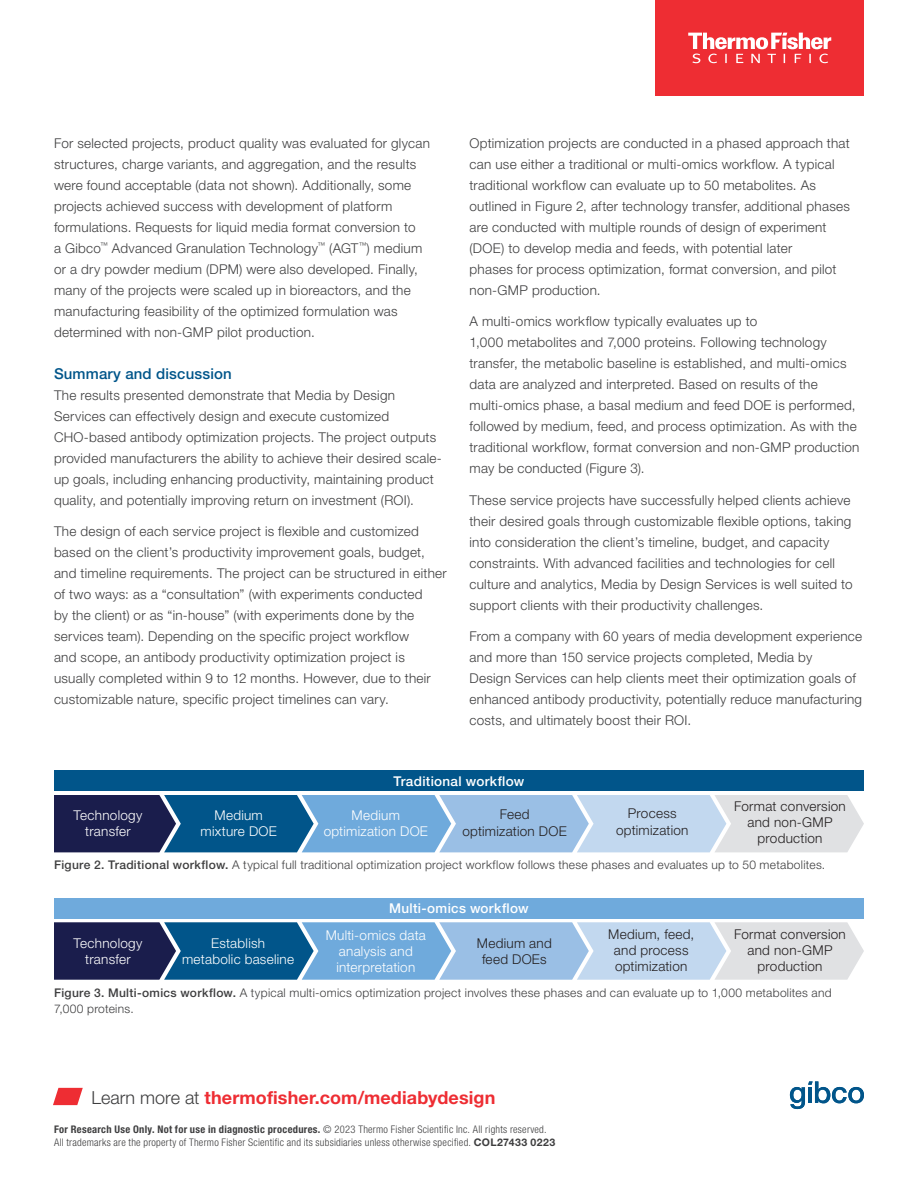
<style>
.page{position:relative;width:918px;height:1188px;background:#fff}
.page>*{position:absolute;margin:0;border:0;box-sizing:border-box;transform-origin:0 0}
.CTA{font:700 18px "Helvetica Neue LTW1 G";letter-spacing:.005em;color:#ee2d33}
.Content_Header{font:500 15px "Helvetica Neue LTW1 G";letter-spacing:.01em;color:#01558a}
.Body__Copy__No_Basel{font:300 13.5px/21px "Helvetica Neue LTW1 G";letter-spacing:.02em;color:#3e3e3f}
.Body__Copy__No_Basel-2{font:300 13.5px/16.2px "Helvetica Neue LTW1 G";letter-spacing:.02em;color:#231f20;text-align:center}
.Body__Copy__No_Basel-3{font:300 13.5px/16.2px "Helvetica Neue LTW1 G";letter-spacing:.02em;color:#fff;text-align:center}
.Body__Copy__No_Basel-4{font:500 13.5px "Helvetica Neue LTW1 G";letter-spacing:.025em;color:#fff}
.Figure_Caption{font:300 12px/15.8px "Helvetica Neue LTW1 G";letter-spacing:.025em;color:#3e3e3f}
.Copyright___Tactic{font:300 condensed 10.5px/13.5px "Helvetica Neue LTW1 G";letter-spacing:.025em;color:#3e3e3f}
.s1{font-weight:500}
.s2{font-weight:300;color:#3e3e3f}
.s3{font-weight:700}
.s4{font-weight:700;font-stretch:normal}
</style>
<div class="page">
<svg style="left:53px;top:1088px;width:30px;height:17px"></svg>
<svg style="left:54px;top:795px;width:810px;height:57px;background:#7d9fc1"></svg>
<div style="left:54px;top:771px;width:810px;height:20px;background:#01558a"></div>
<div style="left:54px;top:898px;width:810px;height:21px;background:#6faadc"></div>
<svg style="left:54px;top:922px;width:810px;height:58px;background:#7fa0c2"></svg>
<svg style="left:790px;top:1081px;width:74px;height:28px"></svg>
<div style="left:656px;top:0;width:208px;height:96px;background:#ee2d33"></div>
<svg style="left:688px;top:33px;width:143px;height:30px"></svg>
<p class="Body__Copy__No_Basel" style="left:54px;top:132px;width:377px">For selected projects, product quality was evaluated for glycan structures, charge variants, and aggregation, and the results were found acceptable (data not shown). Additionally, some projects achieved success with development of platform formulations. Requests for liquid media format conversion to<br>a Gibco<sup>™</sup> Advanced Granulation Technology<sup>™</sup> (AGT<sup>™</sup>) medium or a dry powder medium (DPM) were also developed. Finally, many of the projects were scaled up in bioreactors, and the manufacturing feasibility of the optimized formulation was determined with non-GMP pilot production.</p>
<p class="Content_Header" style="left:54px;top:364px;width:179px">Summary and discussion</p>
<p class="Body__Copy__No_Basel" style="left:54px;top:384px;width:389px">The results presented demonstrate that Media by Design Services can effectively design and execute customized CHO-based antibody optimization projects. The project outputs provided manufacturers the ability to achieve their desired scale&shy;up goals, including enhancing productivity, maintaining product quality, and potentially improving return on investment (ROI).</p>
<p class="Body__Copy__No_Basel" style="left:54px;top:521px;width:394px">The design of each service project is flexible and customized based on the client’s productivity improvement goals, budget, and timeline requirements. The project can be structured in either of two ways: as a “consultation” (with experiments conducted<br>by the client) or as “in-house” (with experiments done by the services team). Depending on the specific project workflow<br>and scope, an antibody productivity optimization project is usually completed within 9 to 12 months. However, due to their customizable nature, specific project timelines can vary.</p>
<p class="Body__Copy__No_Basel" style="left:470px;top:132px;width:382px">Optimization projects are conducted in a phased approach that can use either a traditional or multi-omics workflow. A typical traditional workflow can evaluate up to 50 metabolites. As outlined in Figure 2, after technology transfer, additional phases are conducted with multiple rounds of design of experiment (DOE) to develop media and feeds, with potential later<br>phases for process optimization, format conversion, and pilot non-GMP production.</p>
<p class="Body__Copy__No_Basel" style="left:470px;top:311px;width:392px">A multi-omics workflow typically evaluates up to<br>1,000 metabolites and 7,000 proteins. Following technology transfer, the metabolic baseline is established, and multi-omics data are analyzed and interpreted. Based on results of the multi-omics phase, a basal medium and feed DOE is performed, followed by medium, feed, and process optimization. As with the traditional workflow, format conversion and non-GMP production may be conducted (Figure 3).</p>
<p class="Body__Copy__No_Basel" style="left:470px;top:489px;width:385px">These service projects have successfully helped clients achieve their desired goals through customizable flexible options, taking into consideration the client’s timeline, budget, and capacity constraints. With advanced facilities and technologies for cell culture and analytics, Media by Design Services is well suited to support clients with their productivity challenges.</p>
<p class="Body__Copy__No_Basel" style="left:470px;top:626px;width:394px">From a company with 60 years of media development experience and more than 150 service projects completed, Media by<br>Design Services can help clients meet their optimization goals of enhanced antibody productivity, potentially reduce manufacturing costs, and ultimately boost their ROI.</p>
<p class="Body__Copy__No_Basel-4" style="left:394px;top:773px;width:132px">Traditional workflow</p>
<p class="Body__Copy__No_Basel-3" style="left:74px;top:807px;width:70px">Technology transfer</p>
<p class="Body__Copy__No_Basel-3" style="left:201px;top:807px;width:78px">Medium mixture DOE</p>
<p class="Body__Copy__No_Basel-3" style="left:324px;top:807px;width:106px">Medium optimization DOE</p>
<p class="Body__Copy__No_Basel-2" style="left:462px;top:807px;width:106px">Feed optimization DOE</p>
<p class="Body__Copy__No_Basel-2" style="left:616px;top:805px;width:74px">Process optimization</p>
<p class="Body__Copy__No_Basel-2" style="left:734px;top:798px;width:113px">Format conversion and non-GMP production</p>
<p class="Figure_Caption" style="left:54px;top:857px;width:773px"><span class="s1">Figure 2. Traditional workflow.</span> A typical full traditional optimization project workflow follows these phases and evaluates up to 50 metabolites.</p>
<p class="Body__Copy__No_Basel-4" style="left:389px;top:901px;width:141px">Multi-omics workflow</p>
<p class="Body__Copy__No_Basel-3" style="left:74px;top:935px;width:70px">Technology transfer</p>
<p class="Body__Copy__No_Basel-3" style="left:182px;top:935px;width:114px">Establish metabolic baseline</p>
<p class="Body__Copy__No_Basel-3" style="left:326px;top:927px;width:102px">Multi-omics data analysis and interpretation</p>
<p class="Body__Copy__No_Basel-2" style="left:477px;top:935px;width:77px">Medium and feed DOEs</p>
<p class="Body__Copy__No_Basel-2" style="left:608px;top:926px;width:88px">Medium, feed, and process optimization</p>
<p class="Body__Copy__No_Basel-2" style="left:734px;top:926px;width:113px">Format conversion and non-GMP production</p>
<p class="Figure_Caption" style="left:54px;top:985px;width:779px"><span class="s1">Figure 3. Multi-omics workflow.</span> A typical multi-omics optimization project involves these phases and can evaluate up to 1,000 metabolites and<br>7,000 proteins.</p>
<p class="CTA" style="left:92px;top:1086px;width:405px"><span class="s2">Learn more at</span> thermofisher.com/mediabydesign</p>
<p class="Copyright___Tactic" style="left:54px;top:1122px;width:503px"><span class="s3">For Research Use Only. Not for use in diagnostic procedures.</span> © 2023 Thermo Fisher Scientific Inc. All rights reserved.<br>All trademarks are the property of Thermo Fisher Scientific and its subsidiaries unless otherwise specified. <span class="s4">COL27433 0223</span></p>
</div>
